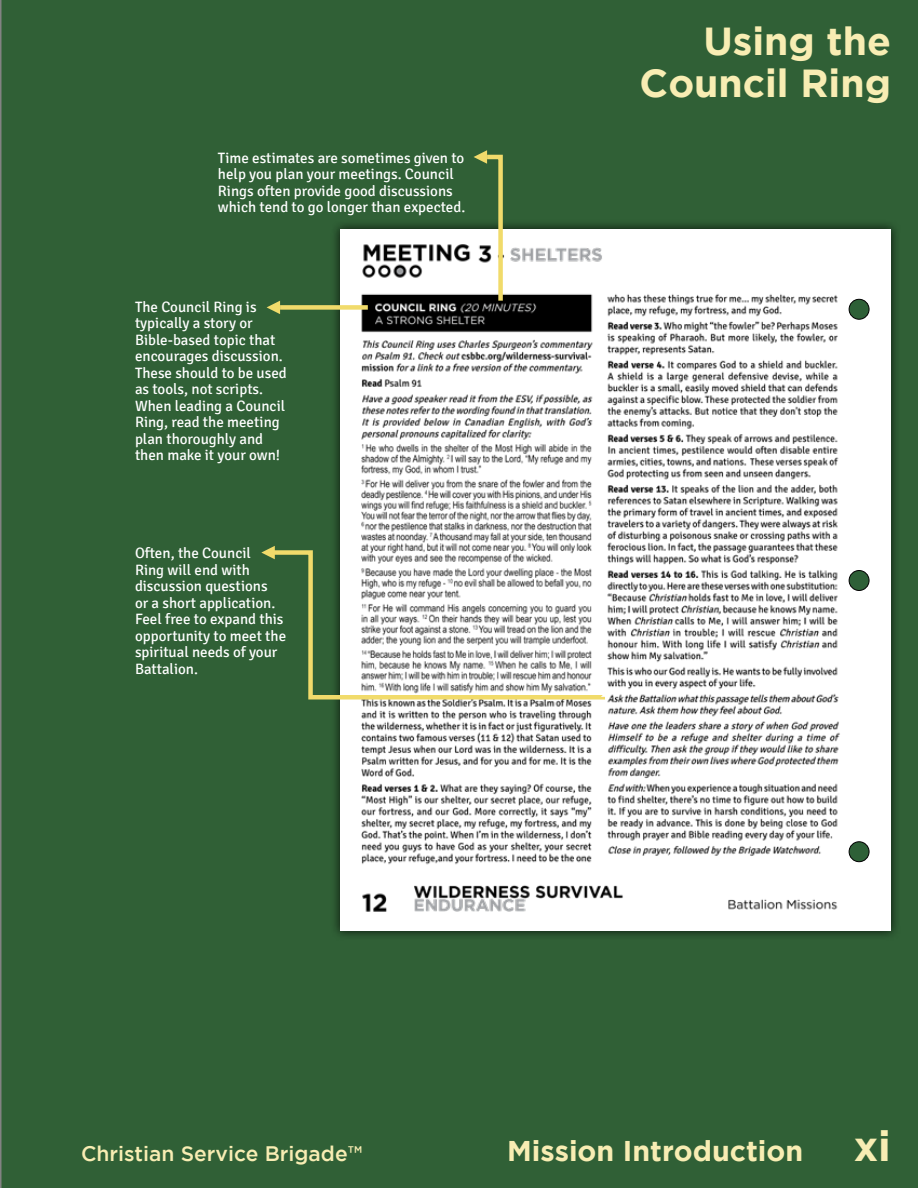
<style>
.page{position:relative;width:918px;height:1188px;background:#306036}
.page>*{position:absolute;margin:0;border:0;box-sizing:border-box;transform-origin:0 0}
.t1{font:700 42px "Gotham";color:#f8edb3}
.t2{font:700 39px/42px "Gotham";color:#f8edb3;text-align:right}
.t3{font:700 28.5px "Gotham";color:#f8edb3}
.t4{font:500 21px "Gotham";color:#f8edb3}
.t5{font:15px/16.5px "Signika";color:#fff}
</style>
<div class="page">
<div style="left:330px;top:220px;width:571px;height:721px;background:#000;opacity:.75"></div>
<div style="left:340px;top:230px;width:551px;height:702px;background:#fff"></div>
<img style="left:361px;top:244px;width:509px;height:668px">
<svg style="left:267px;top:301px;width:13px;height:13px"></svg>
<div style="left:280px;top:305px;width:88px;height:5px;background:#f1db6b"></div>
<svg style="left:269px;top:548px;width:338px;height:154px"></svg>
<svg style="left:261px;top:546px;width:14px;height:13px"></svg>
<svg style="left:474px;top:150px;width:31px;height:155px"></svg>
<div style="left:849px;top:842px;width:20px;height:20px;background:#2e6037;border-radius:50%"></div>
<div style="left:849px;top:842px;width:20px;height:20px;border:1px solid #000;border-radius:50%"></div>
<div style="left:849px;top:571px;width:20px;height:19px;background:#2e6037;border-radius:50%"></div>
<div style="left:849px;top:571px;width:20px;height:19px;border:1px solid #000;border-radius:50%"></div>
<div style="left:849px;top:299px;width:20px;height:20px;background:#2e6037;border-radius:50%"></div>
<div style="left:849px;top:299px;width:20px;height:20px;border:1px solid #000;border-radius:50%"></div>
<p class="t5" style="left:218px;top:150px;width:249px">Time estimates are sometimes given to help you plan your meetings. Council Rings often provide good discussions which tend to go longer than expected.</p>
<p class="t5" style="left:135px;top:299px;width:153px">The Council Ring is typically a story or<br>Bible-based topic that encourages discussion.<br>These should to be used as tools, not scripts.<br>When leading a Council<br>Ring, read the meeting plan thoroughly and then make it your own!</p>
<p class="t5" style="left:135px;top:545px;width:153px">Often, the Council<br>Ring will end with discussion questions<br>or a short application.<br>Feel free to expand this opportunity to meet the spiritual needs of your<br>Battalion.</p>
<h2 class="t2" style="left:640px;top:20px;width:253px">Using the<br>Council Ring</h2>
<h3 class="t4" style="left:81px;top:1142px;width:283px">Christian Service Brigade™</h3>
<h3 class="t3" style="left:507px;top:1134px;width:298px">Mission Introduction</h3>
<h1 class="t1" style="left:854px;top:1122px;width:39px">xi</h1>
</div>
